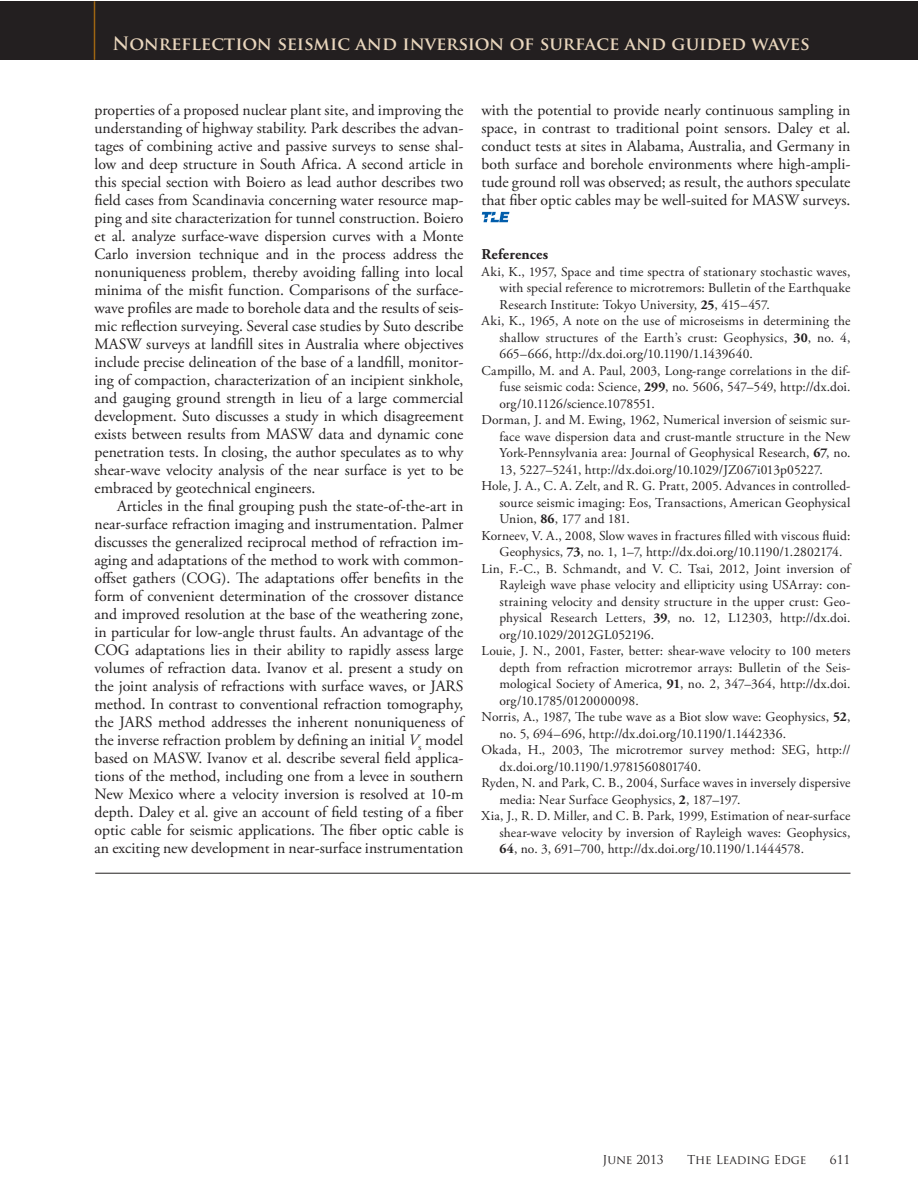
<style>
.page{position:relative;width:918px;height:1202px;background:#fff}
.page>*{position:absolute;margin:0;border:0;box-sizing:border-box;transform-origin:0 0}
.t1{font:700 18px "Trajan Pro";letter-spacing:-.005em;color:#e9d6bd}
.t2{font:15.75px/18px "Adobe Garamond Pro";color:#231f20;text-align:justify}
.t3{font:700 15px "Adobe Garamond Pro";letter-spacing:.01em;color:#231f20}
.t4{font:13.5px "Adobe Garamond Pro";letter-spacing:.01em;color:#231f20}
.t5{font:12px "Trajan Pro";color:#231f20}
.s1{font-style:italic}
.s2{font-weight:700}
</style>
<div class="page">
<div style="left:0;top:1px;width:918px;height:59px;background:#231f20"></div>
<hr style="left:94px;top:1px;width:1px;height:59px;background:#9e6512">
<svg style="left:482px;top:211px;width:27px;height:11px"></svg>
<hr style="left:95px;top:873px;width:755px;height:1px;background:#231f20">
<p class="t1" style="left:112px;top:33px;width:699px">Nonreflection seismic and inversion of surface and guided waves</p>
<p class="t2" style="left:94px;top:102px;width:371px">properties of a proposed nuclear plant site, and improving the understanding of highway stability. Park describes the advan&shy;tages of combining active and passive surveys to sense shal&shy;low and deep structure in South Africa. A second article in this special section with Boiero as lead author describes two field cases from Scandinavia concerning water resource map&shy;ping and site characterization for tunnel construction. Boiero et al. analyze surface-wave dispersion curves with a Monte Carlo inversion technique and in the process address the nonuniqueness problem, thereby avoiding falling into local minima of the misfit function. Comparisons of the surface&shy;wave profiles are made to borehole data and the results of seis&shy;mic reflection surveying. Several case studies by Suto describe MASW surveys at landfill sites in Australia where objectives include precise delineation of the base of a landfill, monitor&shy;ing of compaction, characterization of an incipient sinkhole, and gauging ground strength in lieu of a large commercial development. Suto discusses a study in which disagreement exists between results from MASW data and dynamic cone penetration tests. In closing, the author speculates as to why shear-wave velocity analysis of the near surface is yet to be embraced by geotechnical engineers.</p>
<p class="t2" style="left:94px;top:498px;width:371px;text-indent:23px">Articles in the final grouping push the state-of-the-art in near-surface refraction imaging and instrumentation. Palmer discusses the generalized reciprocal method of refraction im&shy;aging and adaptations of the method to work with common&shy;offset gathers (COG). The adaptations offer benefits in the form of convenient determination of the crossover distance and improved resolution at the base of the weathering zone, in particular for low-angle thrust faults. An advantage of the COG adaptations lies in their ability to rapidly assess large volumes of refraction data. Ivanov et al. present a study on the joint analysis of refractions with surface waves, or JARS method. In contrast to conventional refraction tomography, the JARS method addresses the inherent nonuniqueness of the inverse refraction problem by defining an initial <span class="s1">V</span><sub>s</sub> model based on MASW. Ivanov et al. describe several field applica&shy;tions of the method, including one from a levee in southern New Mexico where a velocity inversion is resolved at 10-m depth. Daley et al. give an account of field testing of a fiber optic cable for seismic applications. The fiber optic cable is an exciting new development in near-surface instrumentation</p>
<p class="t2" style="left:482px;top:102px;width:371px">with the potential to provide nearly continuous sampling in space, in contrast to traditional point sensors. Daley et al. conduct tests at sites in Alabama, Australia, and Germany in both surface and borehole environments where high-ampli&shy;tude ground roll was observed; as result, the authors speculate that fiber optic cables may be well-suited for MASW surveys.</p>
<p class="t3" style="left:482px;top:245px;width:68px">References</p>
<p class="t4" style="left:482px;top:266px;width:371px">Aki, K., 1957, Space and time spectra of stationary stochastic waves,</p>
<p class="t4" style="left:499px;top:282px;width:353px">with special reference to microtremors: Bulletin of the Earthquake</p>
<p class="t4" style="left:499px;top:299px;width:272px">Research Institute: Tokyo University, <span class="s2">25</span>, 415–457.</p>
<p class="t4" style="left:482px;top:315px;width:371px">Aki, K., 1965, A note on the use of microseisms in determining the</p>
<p class="t4" style="left:499px;top:332px;width:352px">shallow structures of the Earth’s crust: Geophysics, <span class="s2">30</span>, no. 4,</p>
<p class="t4" style="left:499px;top:348px;width:255px">665–666, http://dx.doi.org/10.1190/1.1439640.</p>
<p class="t4" style="left:482px;top:365px;width:370px">Campillo, M. and A. Paul, 2003, Long-range correlations in the dif-</p>
<p class="t4" style="left:499px;top:381px;width:353px">fuse seismic coda: Science, <span class="s2">299</span>, no. 5606, 547–549, http://dx.doi.</p>
<p class="t4" style="left:499px;top:398px;width:157px">org/10.1126/science.1078551.</p>
<p class="t4" style="left:482px;top:414px;width:370px">Dorman, J. and M. Ewing, 1962, Numerical inversion of seismic sur-</p>
<p class="t4" style="left:499px;top:431px;width:353px">face wave dispersion data and crust-mantle structure in the New</p>
<p class="t4" style="left:499px;top:447px;width:353px">York-Pennsylvania area: Journal of Geophysical Research, <span class="s2">67</span>, no.</p>
<p class="t4" style="left:499px;top:464px;width:325px">13, 5227–5241, http://dx.doi.org/10.1029/JZ067i013p05227.</p>
<p class="t4" style="left:482px;top:480px;width:371px">Hole, J. A., C. A. Zelt, and R. G. Pratt, 2005. Advances in controlled-</p>
<p class="t4" style="left:499px;top:497px;width:353px">source seismic imaging: Eos, Transactions, American Geophysical</p>
<p class="t4" style="left:499px;top:513px;width:132px">Union, <span class="s2">86</span>, 177 and 181.</p>
<p class="t4" style="left:482px;top:530px;width:371px">Korneev, V. A., 2008, Slow waves in fractures filled with viscous fluid:</p>
<p class="t4" style="left:499px;top:546px;width:344px">Geophysics, <span class="s2">73</span>, no. 1, 1–7, http://dx.doi.org/10.1190/1.2802174.</p>
<p class="t4" style="left:482px;top:563px;width:371px">Lin, F.-C., B. Schmandt, and V. C. Tsai, 2012, Joint inversion of</p>
<p class="t4" style="left:499px;top:579px;width:352px">Rayleigh wave phase velocity and ellipticity using USArray: con-</p>
<p class="t4" style="left:499px;top:596px;width:353px">straining velocity and density structure in the upper crust: Geo-</p>
<p class="t4" style="left:499px;top:612px;width:353px">physical Research Letters, <span class="s2">39</span>, no. 12, L12303, http://dx.doi.</p>
<p class="t4" style="left:499px;top:629px;width:156px">org/10.1029/2012GL052196.</p>
<p class="t4" style="left:482px;top:645px;width:370px">Louie, J. N., 2001, Faster, better: shear-wave velocity to 100 meters</p>
<p class="t4" style="left:499px;top:662px;width:353px">depth from refraction microtremor arrays: Bulletin of the Seis-</p>
<p class="t4" style="left:499px;top:678px;width:352px">mological Society of America, <span class="s2">91</span>, no. 2, 347–364, http://dx.doi.</p>
<p class="t4" style="left:499px;top:695px;width:141px">org/10.1785/0120000098.</p>
<p class="t4" style="left:482px;top:711px;width:370px">Norris, A., 1987, The tube wave as a Biot slow wave: Geophysics, <span class="s2">52</span>,</p>
<p class="t4" style="left:499px;top:728px;width:288px">no. 5, 694–696, http://dx.doi.org/10.1190/1.1442336.</p>
<p class="t4" style="left:482px;top:744px;width:371px">Okada, H., 2003, The microtremor survey method: SEG, http://</p>
<p class="t4" style="left:499px;top:761px;width:203px">dx.doi.org/10.1190/1.9781560801740.</p>
<p class="t4" style="left:482px;top:777px;width:371px">Ryden, N. and Park, C. B., 2004, Surface waves in inversely dispersive</p>
<p class="t4" style="left:499px;top:794px;width:243px">media: Near Surface Geophysics, <span class="s2">2</span>, 187–197.</p>
<p class="t4" style="left:481px;top:810px;width:371px">Xia, J., R. D. Miller, and C. B. Park, 1999, Estimation of near-surface</p>
<p class="t4" style="left:499px;top:827px;width:353px">shear-wave velocity by inversion of Rayleigh waves: Geophysics,</p>
<p class="t4" style="left:499px;top:843px;width:306px"><span class="s2">64</span>, no. 3, 691–700, http://dx.doi.org/10.1190/1.1444578.</p>
<p class="t5" style="left:602px;top:1152px;width:63px">June 2013</p>
<p class="t5" style="left:687px;top:1152px;width:121px">The Leading Edge</p>
<p class="t5" style="left:830px;top:1152px;width:22px">611</p>
</div>
